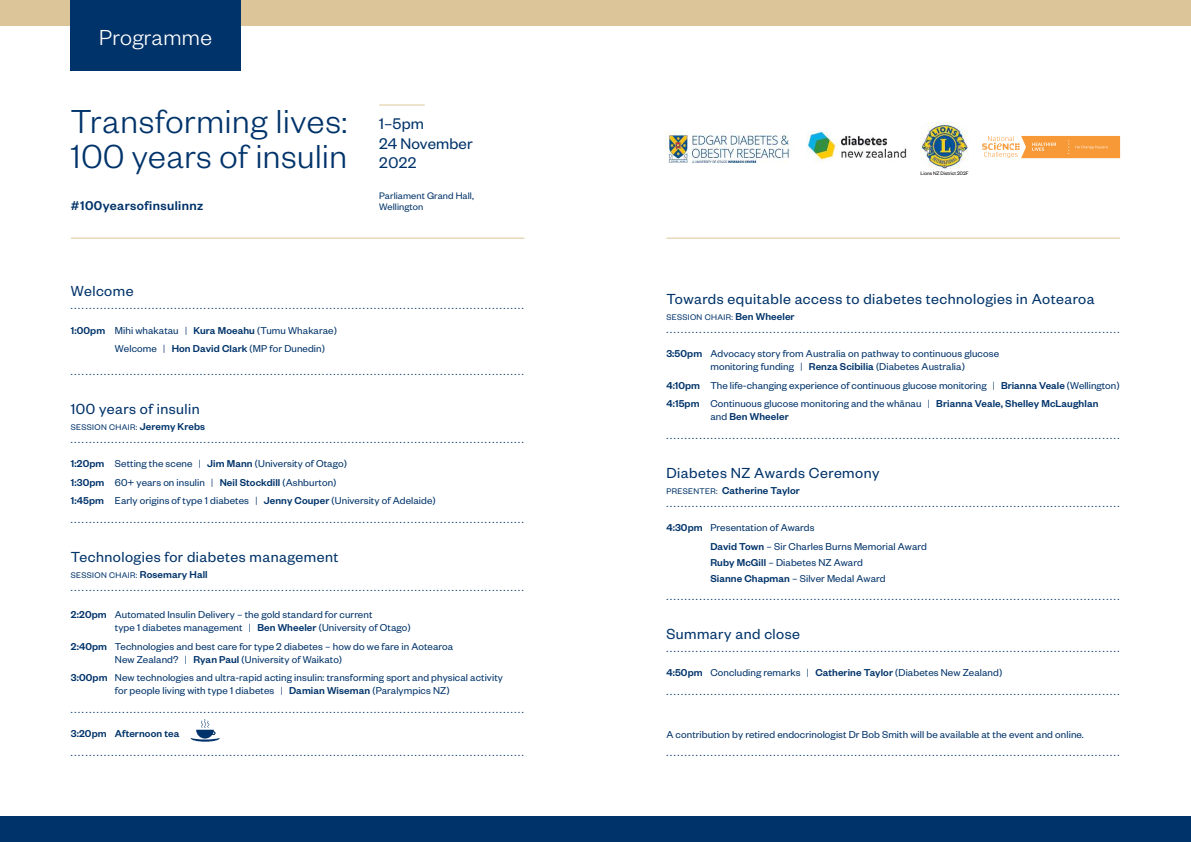
<style>
.page{position:relative;width:1191px;height:842px;background:#fff}
.page>*{position:absolute;margin:0;border:0;box-sizing:border-box;transform-origin:0 0}
.t1{font:300 36.5px/35.7px "Founders Grotesk";letter-spacing:.015em;color:#00336a}
.t2{font:300 23.9px "Founders Grotesk";letter-spacing:.015em;color:#fff}
.t3{font:17px/19.8px "Founders Grotesk";letter-spacing:.01em;color:#00336a}
.t4{font:16px "Founders Grotesk";letter-spacing:.03em;color:#00336a}
.t5{font:500 14px "Founders Grotesk";letter-spacing:.03em;color:#00336a}
.t6{font:11px/18.7px "Founders Grotesk";letter-spacing:.01em;color:#00336a}
.t7{font:500 11px "Founders Grotesk";letter-spacing:.01em;color:#00336a}
.t8{font:10.4px "Founders Grotesk";letter-spacing:.01em;color:#00336a}
.t9{font:9px "Founders Grotesk";letter-spacing:.04em;color:#00336a}
.t10{font:5.4px "Founders Grotesk";color:#000}
.s1{font-weight:500}
.s2{font-weight:300}
.s3{font-weight:500;font-size:11px}
.s4{font-size:9px}
</style>
<div class="page">
<div style="left:0;top:0;width:1191px;height:26px;background:#dcc699"></div>
<div style="left:0;top:816px;width:1191px;height:26px;background:#00336a"></div>
<hr style="left:379px;top:105px;width:46px;height:1px;background:#dcc699">
<hr style="left:71px;top:238px;width:453px;height:1px;background:#dcc699">
<svg style="left:982px;top:136px;width:138px;height:22px"></svg>
<img style="left:807px;top:131px;width:100px;height:31px">
<img style="left:920px;top:122px;width:48px;height:47px">
<img style="left:665px;top:132px;width:125px;height:31px">
<hr style="left:666px;top:238px;width:454px;height:1px;background:#dcc699">
<svg style="left:191px;top:719px;width:29px;height:23px"></svg>
<div style="left:71px;top:0;width:170px;height:71px;background:#00336a"></div>
<h2 class="t2" style="left:99px;top:29px;width:114px">Programme</h2>
<h1 class="t1" style="left:71px;top:106px;width:278px">Transforming lives:<br>100 years of insulin</h1>
<h3 class="t3" style="left:379px;top:115px;width:95px">1–5pm<br>24 November<br>2022</h3>
<p class="t8" style="left:379px;top:192px;width:96px">Parliament Grand Hall,</p>
<p class="t5" style="left:71px;top:201px;width:134px">#100yearsofinsulinnz</p>
<p class="t8" style="left:379px;top:203px;width:46px">Wellington</p>
<h3 class="t4" style="left:71px;top:286px;width:64px">Welcome</h3>
<p class="t6" style="left:71px;top:297px;width:454px">...........................................................................................................................</p>
<p class="t6" style="left:115px;top:322px;width:223px;text-indent:-44px"><span class="s1">1:00pm</span> Mihi whakatau <span class="s2">|</span> <span class="s1">Kura Moeahu</span> (Tumu Whakarae)<br>Welcome <span class="s2">|</span> <span class="s1">Hon David Clark</span> (MP for Dunedin)</p>
<p class="t6" style="left:71px;top:363px;width:454px">...........................................................................................................................</p>
<h3 class="t4" style="left:71px;top:403px;width:130px">100 years of insulin</h3>
<p class="t9" style="left:71px;top:424px;width:136px">SESSION CHAIR: <span class="s3">Jeremy Krebs</span></p>
<p class="t6" style="left:71px;top:431px;width:454px">...........................................................................................................................</p>
<p class="t6" style="left:71px;top:455px;width:454px"><span class="s1">1:20pm</span> Setting the scene <span class="s2">|</span> <span class="s1">Jim Mann</span> (University of Otago)<br><span class="s1">1:30pm</span> 60+ years on insulin <span class="s2">|</span> <span class="s1">Neil Stockdill</span> (Ashburton)<br><span class="s1">1:45pm</span> Early origins of type 1 diabetes <span class="s2">|</span> <span class="s1">Jenny Couper</span> (University of Adelaide) ...........................................................................................................................</p>
<h3 class="t4" style="left:71px;top:551px;width:269px">Technologies for diabetes management</h3>
<p class="t9" style="left:71px;top:572px;width:138px">SESSION CHAIR: <span class="s3">Rosemary Hall</span></p>
<p class="t6" style="left:71px;top:579px;width:454px">...........................................................................................................................</p>
<p class="t6" style="left:115px;top:609px;width:297px;line-height:13px;text-indent:-44px"><span class="s1">2:20pm</span> Automated Insulin Delivery – the gold standard for current<br>type 1 diabetes management <span class="s2">|</span> <span class="s1">Ben Wheeler</span> (University of Otago)</p>
<p class="t6" style="left:115px;top:640px;width:340px;line-height:13px;text-indent:-44px"><span class="s1">2:40pm</span> Technologies and best care for type 2 diabetes – how do we fare in Aotearoa<br>New Zealand? <span class="s2">|</span> <span class="s1">Ryan Paul</span> (University of Waikato)</p>
<p class="t6" style="left:115px;top:672px;width:389px;line-height:13px;text-indent:-44px"><span class="s1">3:00pm</span> New technologies and ultra-rapid acting insulin: transforming sport and physical activity for people living with type 1 diabetes <span class="s2">|</span> <span class="s1">Damian Wiseman</span> (Paralympics NZ)</p>
<p class="t6" style="left:71px;top:701px;width:454px">...........................................................................................................................</p>
<p class="t7" style="left:71px;top:730px;width:110px">3:20pm Afternoon tea</p>
<p class="t6" style="left:71px;top:744px;width:454px">...........................................................................................................................</p>
<p class="t10" style="left:920px;top:171px;width:50px">Lions NZ District 202F</p>
<h3 class="t4" style="left:666px;top:293px;width:430px">Towards equitable access to diabetes technologies in Aotearoa</h3>
<p class="t9" style="left:666px;top:314px;width:130px">SESSION CHAIR: <span class="s3">Ben Wheeler</span></p>
<p class="t6" style="left:666px;top:321px;width:454px">...........................................................................................................................</p>
<p class="t6" style="left:710px;top:348px;width:290px;line-height:13px;text-indent:-44px"><span class="s1">3:50pm</span> Advocacy story from Australia on pathway to continuous glucose monitoring funding <span class="s2">|</span> <span class="s1">Renza Scibilia</span> (Diabetes Australia)</p>
<p class="t6" style="left:666px;top:377px;width:455px"><span class="s1">4:10pm</span> The life-changing experience of continuous glucose monitoring <span class="s2">|</span> <span class="s1">Brianna Veale</span> (Wellington)<br><span class="s1">4:15pm</span> Continuous glucose monitoring and the whānau <span class="s2">|</span> <span class="s1">Brianna Veale, Shelley McLaughlan</span></p>
<p class="t6" style="left:666px;top:408px;width:454px;text-indent:44px">and <span class="s1">Ben Wheeler </span>...........................................................................................................................</p>
<h3 class="t4" style="left:666px;top:467px;width:214px">Diabetes NZ Awards Ceremony</h3>
<p class="t6" style="left:666px;top:485px;width:454px;line-height:13px"><span class="s4">PRESENTER:</span> <span class="s1">Catherine Taylor </span>...........................................................................................................................</p>
<p class="t6" style="left:710px;top:519px;width:218px;text-indent:-44px"><span class="s1">4:30pm</span> Presentation of Awards<br><span class="s1">David Town</span> – Sir Charles Burns Memorial Award</p>
<p class="t6" style="left:710px;top:555px;width:177px;line-height:15.8px"><span class="s1">Ruby McGill</span> – Diabetes NZ Award<br><span class="s1">Sianne Chapman</span> – Silver Medal Award</p>
<p class="t6" style="left:666px;top:588px;width:454px">...........................................................................................................................</p>
<h3 class="t4" style="left:666px;top:628px;width:135px">Summary and close</h3>
<p class="t6" style="left:666px;top:640px;width:454px">...........................................................................................................................</p>
<p class="t6" style="left:666px;top:664px;width:454px"><span class="s1">4:50pm</span> Concluding remarks <span class="s2">|</span> <span class="s1">Catherine Taylor</span> (Diabetes New Zealand) ...........................................................................................................................</p>
<p class="t6" style="left:666px;top:726px;width:454px">A contribution by retired endocrinologist Dr Bob Smith will be available at the event and online. ...........................................................................................................................</p>
</div>
